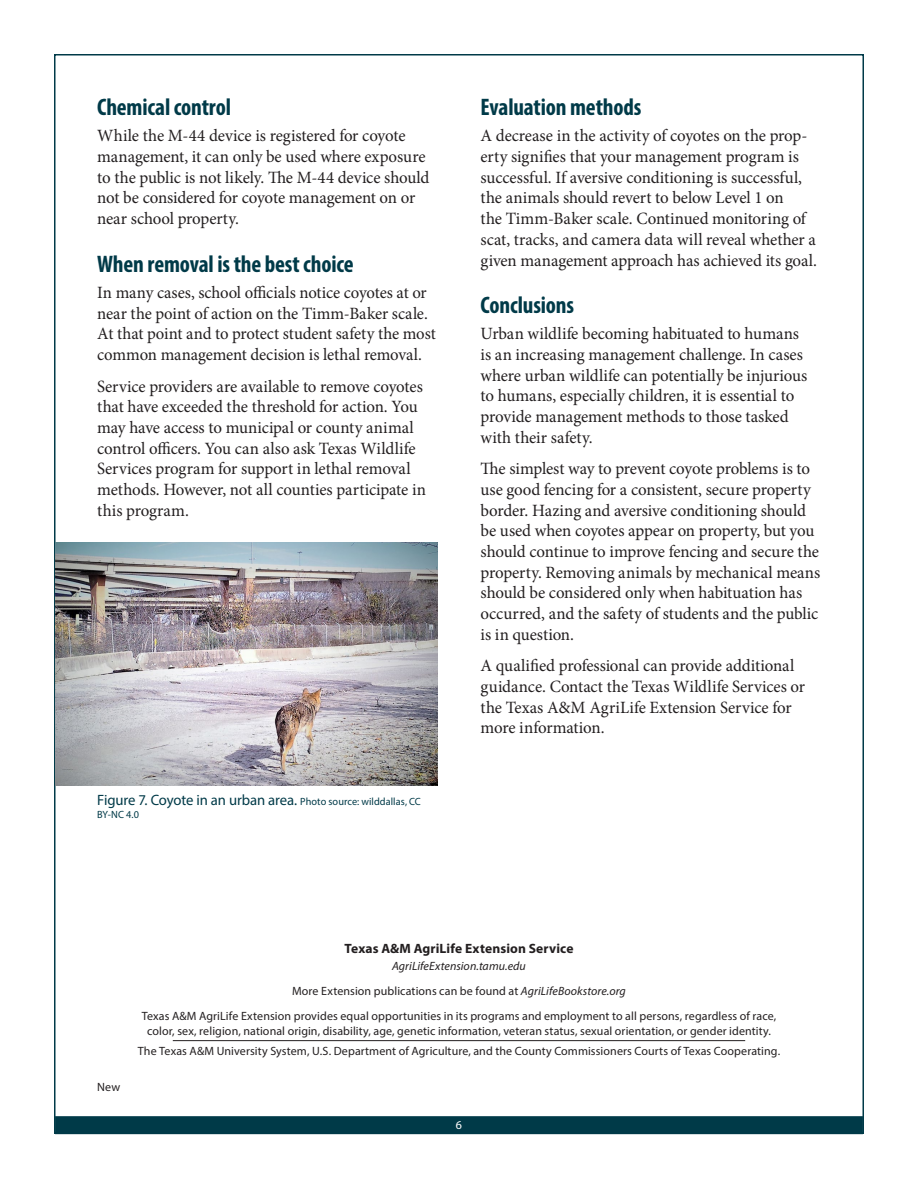
<style>
.page{position:relative;width:918px;height:1188px;background:#fff}
.page>*{position:absolute;margin:0;border:0;box-sizing:border-box;transform-origin:0 0}
.heading1{font:700 condensed 24px "Myriad Pro";letter-spacing:-.005em;color:#003a48}
.body_text{font:17.25px/20.7px "Minion Pro";letter-spacing:-.01em;color:#231f20}
.heading1-2{font:15px "Myriad Pro";letter-spacing:-.01em;color:#003a48}
.t1{font:700 13.5px "Myriad Pro";letter-spacing:.01em;color:#231f20}
.t2{font:12px/14.4px "Myriad Pro";letter-spacing:.01em;color:#231f20;text-align:center}
.t3{font:italic 12px "Myriad Pro";letter-spacing:.005em;color:#231f20}
.t4{font:12px "Myriad Pro";color:#fff}
.heading1-3{font:10.5px "Myriad Pro";color:#003a48}
.s1{font-size:10.5px}
.s2{font-style:italic}
</style>
<div class="page">
<div style="left:55px;top:1116px;width:808px;height:18px;background:#003a48"></div>
<hr style="left:173px;top:1040px;width:572px;height:1px;background:#231f20">
<img style="left:55px;top:543px;width:382px;height:243px">
<p class="heading1" style="left:97px;top:92px;width:136px">Chemical control</p>
<p class="body_text" style="left:97px;top:126px;width:334px">While the M-44 device is registered for coyote management, it can only be used where exposure to the public is not likely. The M-44 device should not be considered for coyote management on or near school property.</p>
<p class="heading1" style="left:97px;top:249px;width:258px">When removal is the best choice</p>
<p class="body_text" style="left:97px;top:282px;width:340px">In many cases, school officials notice coyotes at or near the point of action on the Timm-Baker scale.<br>At that point and to protect student safety the most common management decision is lethal removal.</p>
<p class="body_text" style="left:97px;top:376px;width:330px">Service providers are available to remove coyotes that have exceeded the threshold for action. You may have access to municipal or county animal control officers. You can also ask Texas Wildlife Services program for support in lethal removal methods. However, not all counties participate in this program.</p>
<p class="heading1-2" style="left:97px;top:791px;width:325px">Figure 7. Coyote in an urban area. <span class="s1">Photo source: wilddallas, CC</span></p>
<p class="heading1-3" style="left:97px;top:808px;width:43px">BY-NC 4.0</p>
<p class="heading1" style="left:481px;top:92px;width:162px">Evaluation methods</p>
<p class="body_text" style="left:481px;top:126px;width:338px">A decrease in the activity of coyotes on the prop&shy;erty signifies that your management program is successful. If aversive conditioning is successful, the animals should revert to below Level 1 on<br>the Timm-Baker scale. Continued monitoring of scat, tracks, and camera data will reveal whether a given management approach has achieved its goal.</p>
<p class="heading1" style="left:481px;top:290px;width:95px">Conclusions</p>
<p class="body_text" style="left:481px;top:324px;width:328px">Urban wildlife becoming habituated to humans is an increasing management challenge. In cases where urban wildlife can potentially be injurious to humans, especially children, it is essential to provide management methods to those tasked with their safety.</p>
<p class="body_text" style="left:481px;top:459px;width:341px">The simplest way to prevent coyote problems is to use good fencing for a consistent, secure property border. Hazing and aversive conditioning should be used when coyotes appear on property, but you should continue to improve fencing and secure the property. Removing animals by mechanical means should be considered only when habituation has occurred, and the safety of students and the public is in question.</p>
<p class="body_text" style="left:481px;top:656px;width:326px">A qualified professional can provide additional guidance. Contact the Texas Wildlife Services or the Texas A&amp;M AgriLife Extension Service for more information.</p>
<p class="t2" style="left:97px;top:1079px;width:24px">New</p>
<p class="t1" style="left:345px;top:940px;width:230px">Texas A&amp;M AgriLife Extension Service</p>
<p class="t3" style="left:392px;top:959px;width:135px">AgriLifeExtension.tamu.edu</p>
<p class="t2" style="left:292px;top:984px;width:335px">More Extension publications can be found at <span class="s2">AgriLifeBookstore.org</span></p>
<p class="t2" style="left:142px;top:1009px;width:636px">Texas A&amp;M AgriLife Extension provides equal opportunities in its programs and employment to all persons, regardless of race, color, sex, religion, national origin, disability, age, genetic information, veteran status, sexual orientation, or gender identity.</p>
<p class="t2" style="left:138px;top:1043px;width:644px">The Texas A&amp;M University System, U.S. Department of Agriculture, and the County Commissioners Courts of Texas Cooperating.</p>
<p class="t4" style="left:456px;top:1117px;width:8px">6</p>
</div>
